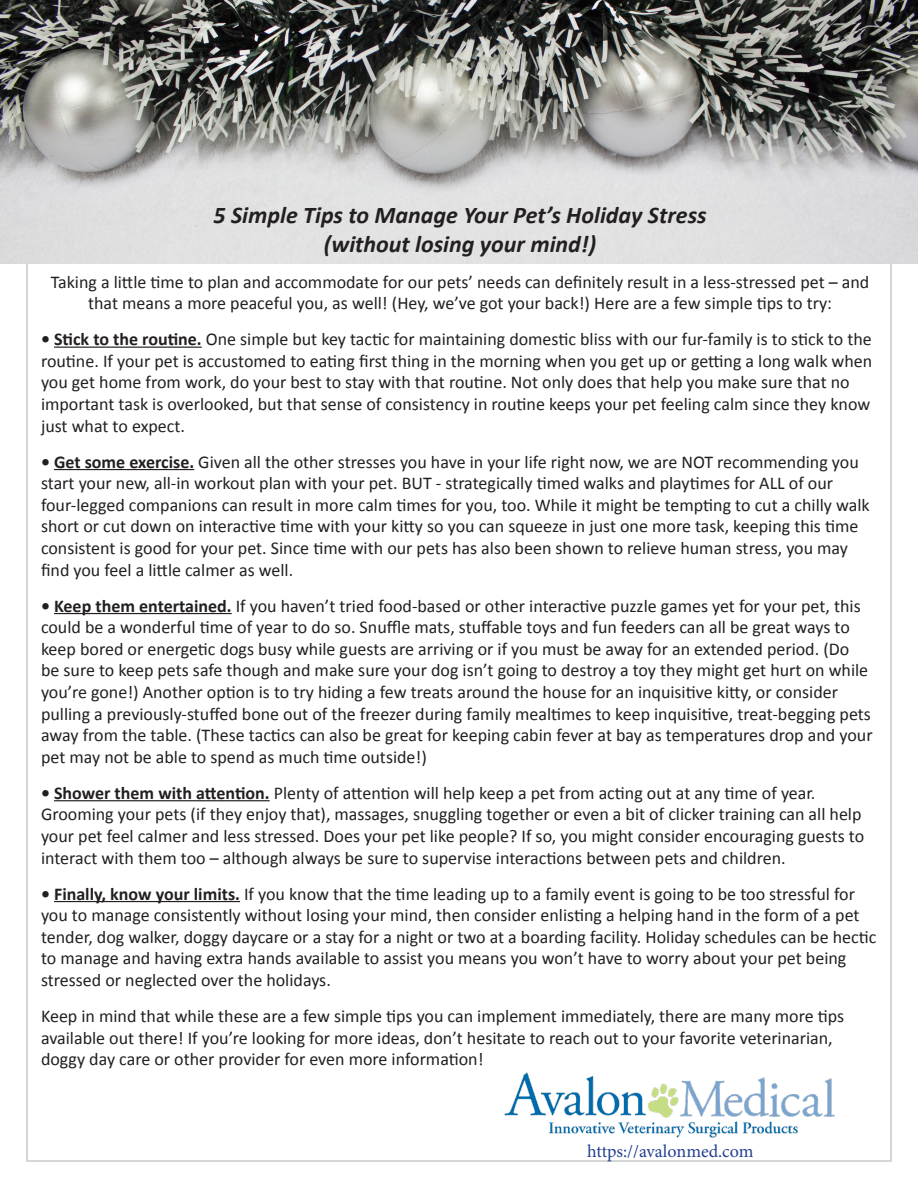
<style>
.page{position:relative;width:918px;height:1188px;background:#fff}
.page>*{position:absolute;margin:0;border:0;box-sizing:border-box;transform-origin:0 0}
.t1{font:italic 700 24px "Calibri";color:#231f20}
.t2{font:18px/21.6px "Calibri";color:#231f20}
.t3{font:18px "Minion Pro";color:#25408f}
.s1{font-weight:700}
</style>
<div class="page">
<img style="left:0;top:0;width:918px;height:264px">
<hr style="left:54px;top:347px;width:148px;height:1px;background:#231f20">
<hr style="left:54px;top:469px;width:140px;height:1px;background:#231f20">
<hr style="left:54px;top:613px;width:178px;height:1px;background:#231f20">
<hr style="left:54px;top:800px;width:216px;height:1px;background:#231f20">
<hr style="left:54px;top:901px;width:186px;height:1px;background:#231f20">
<img style="left:504px;top:1072px;width:331px;height:66px">
<p class="t1" style="left:214px;top:198px;width:495px">5 Simple Tips to Manage Your Pet’s Holiday Stress</p>
<p class="t1" style="left:324px;top:227px;width:274px">(without losing your mind!)</p>
<p class="t2" style="left:51px;top:270px;width:820px;text-align:center">Taking a little time to plan and accommodate for our pets’ needs can definitely result in a less-stressed pet – and that means a more peaceful you, as well! (Hey, we’ve got your back!) Here are a few simple tips to try:</p>
<p class="t2" style="left:41px;top:328px;width:833px"><span class="s1">• Stick to the routine.</span> One simple but key tactic for maintaining domestic bliss with our fur-family is to stick to the routine. If your pet is accustomed to eating first thing in the morning when you get up or getting a long walk when you get home from work, do your best to stay with that routine. Not only does that help you make sure that no important task is overlooked, but that sense of consistency in routine keeps your pet feeling calm since they know just what to expect.</p>
<p class="t2" style="left:41px;top:450px;width:830px"><span class="s1">• Get some exercise.</span> Given all the other stresses you have in your life right now, we are NOT recommending you start your new, all-in workout plan with your pet. BUT - strategically timed walks and playtimes for ALL of our four-legged companions can result in more calm times for you, too. While it might be tempting to cut a chilly walk short or cut down on interactive time with your kitty so you can squeeze in just one more task, keeping this time consistent is good for your pet. Since time with our pets has also been shown to relieve human stress, you may find you feel a little calmer as well.</p>
<p class="t2" style="left:41px;top:594px;width:833px"><span class="s1">• Keep them entertained.</span> If you haven’t tried food-based or other interactive puzzle games yet for your pet, this could be a wonderful time of year to do so. Snuffle mats, stuffable toys and fun feeders can all be great ways to keep bored or energetic dogs busy while guests are arriving or if you must be away for an extended period. (Do<br>be sure to keep pets safe though and make sure your dog isn’t going to destroy a toy they might get hurt on while you’re gone!) Another option is to try hiding a few treats around the house for an inquisitive kitty, or consider pulling a previously-stuffed bone out of the freezer during family mealtimes to keep inquisitive, treat-begging pets away from the table. (These tactics can also be great for keeping cabin fever at bay as temperatures drop and your pet may not be able to spend as much time outside!)</p>
<p class="t2" style="left:41px;top:781px;width:825px"><span class="s1">• Shower them with attention.</span> Plenty of attention will help keep a pet from acting out at any time of year.<br>Grooming your pets (if they enjoy that), massages, snuggling together or even a bit of clicker training can all help your pet feel calmer and less stressed. Does your pet like people? If so, you might consider encouraging guests to interact with them too – although always be sure to supervise interactions between pets and children.</p>
<p class="t2" style="left:41px;top:882px;width:837px"><span class="s1">• Finally, know your limits.</span> If you know that the time leading up to a family event is going to be too stressful for you to manage consistently without losing your mind, then consider enlisting a helping hand in the form of a pet tender, dog walker, doggy daycare or a stay for a night or two at a boarding facility. Holiday schedules can be hectic to manage and having extra hands available to assist you means you won’t have to worry about your pet being stressed or neglected over the holidays.</p>
<p class="t2" style="left:41px;top:1005px;width:805px">Keep in mind that while these are a few simple tips you can implement immediately, there are many more tips available out there! If you’re looking for more ideas, don’t hesitate to reach out to your favorite veterinarian, doggy day care or other provider for even more information!</p>
<p class="t3" style="left:587px;top:1139px;width:168px">https://avalonmed.com</p>
</div>
